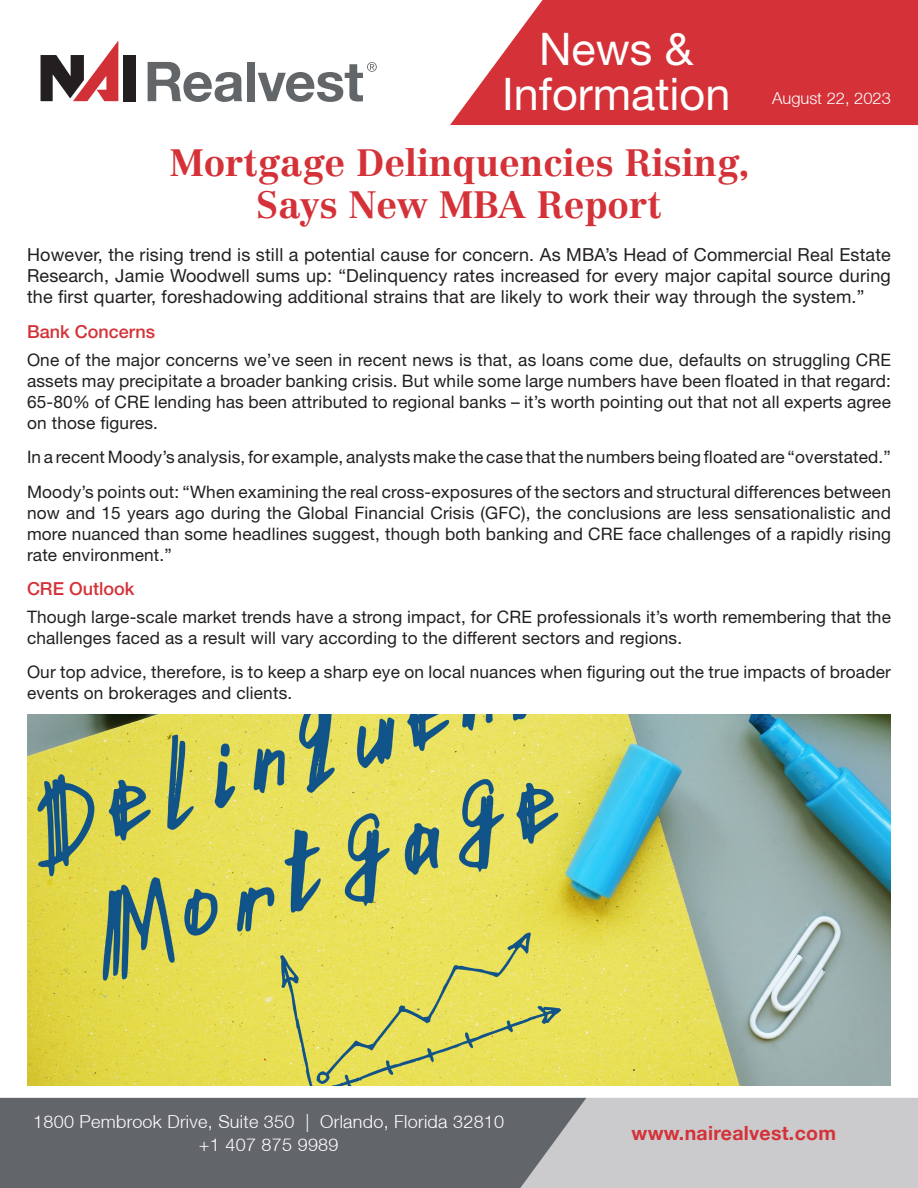
<style>
.page{position:relative;width:918px;height:1188px;background:#fff}
.page>*{position:absolute;margin:0;border:0;box-sizing:border-box;transform-origin:0 0}
.t1{font:45px/45px "Helvetica Neue LT Std";color:#fff;text-align:center}
.t2{font:700 37.5px/42px "Centennial LT Std";color:#d43238;text-align:center}
.t3{font:700 19.5px "Helvetica Neue";letter-spacing:.015em;color:#d43238}
.t4{font:18px/21px "Helvetica Neue LT Std";letter-spacing:.01em;color:#231f20;text-align:justify}
.t5{font:300 18px/22.5px "Helvetica Neue LT";letter-spacing:.015em;color:#fff;text-align:center}
.t6{font:500 18px "Helvetica Neue LT Std";color:#d43238}
.t7{font:17.25px/21px "Helvetica Neue LT Std";letter-spacing:.01em;color:#231f20;text-align:justify}
.t8{font:300 16.5px "Helvetica Neue LT";color:#fff}
</style>
<div class="page">
<div style="left:586px;top:1098px;width:332px;height:90px;background:#cbcbcd"></div>
<div style="left:0;top:1098px;width:586px;height:90px;background:#62656a"></div>
<svg style="left:450px;top:0;width:468px;height:125px;background:#d8464b"></svg>
<div style="left:123px;top:55px;width:12px;height:46px;background:#231f20"></div>
<svg style="left:41px;top:41px;width:77px;height:60px"></svg>
<svg style="left:148px;top:62px;width:94px;height:40px"></svg>
<div style="left:247px;top:62px;width:8px;height:39px;background:#636669"></div>
<svg style="left:258px;top:62px;width:119px;height:40px"></svg>
<img style="left:27px;top:714px;width:864px;height:371px">
<h1 class="t1" style="left:502px;top:26px;width:230px">News &amp;<br>Information</h1>
<p class="t2" style="left:170px;top:142px;width:581px">Mortgage Delinquencies Rising,<br>Says New MBA Report</p>
<p class="t8" style="left:772px;top:88px;width:120px">August 22, 2023</p>
<p class="t4" style="left:27px;top:244px;width:865px">However, the rising trend is still a potential cause for concern. As MBA’s Head of Commercial Real Estate Research, Jamie Woodwell sums up: “Delinquency rates increased for every major capital source during the first quarter, foreshadowing additional strains that are likely to work their way through the system.”</p>
<p class="t6" style="left:27px;top:321px;width:130px">Bank Concerns</p>
<p class="t7" style="left:27px;top:349px;width:866px">One of the major concerns we’ve seen in recent news is that, as loans come due, defaults on struggling CRE assets may precipitate a broader banking crisis. But while some large numbers have been floated in that regard:<br>65-80% of CRE lending has been attributed to regional banks – it’s worth pointing out that not all experts agree on those figures.</p>
<p class="t7" style="left:27px;top:446px;width:865px">In a recent Moody’s analysis, for example, analysts make the case that the numbers being floated are “overstated.”</p>
<p class="t7" style="left:27px;top:481px;width:866px">Moody’s points out: “When examining the real cross-exposures of the sectors and structural differences between now and 15 years ago during the Global Financial Crisis (GFC), the conclusions are less sensationalistic and more nuanced than some headlines suggest, though both banking and CRE face challenges of a rapidly rising rate environment.”</p>
<p class="t6" style="left:27px;top:578px;width:109px">CRE Outlook</p>
<p class="t7" style="left:27px;top:606px;width:866px">Though large-scale market trends have a strong impact, for CRE professionals it’s worth remembering that the challenges faced as a result will vary according to the different sectors and regions.</p>
<p class="t7" style="left:27px;top:661px;width:865px">Our top advice, therefore, is to keep a sharp eye on local nuances when figuring out the true impacts of broader events on brokerages and clients.</p>
<p class="t5" style="left:33px;top:1110px;width:473px">1800 Pembrook Drive, Suite 350 | Orlando, Florida 32810 +1 407 875 9989</p>
<p class="t3" style="left:632px;top:1118px;width:206px">www.nairealvest.com</p>
</div>
